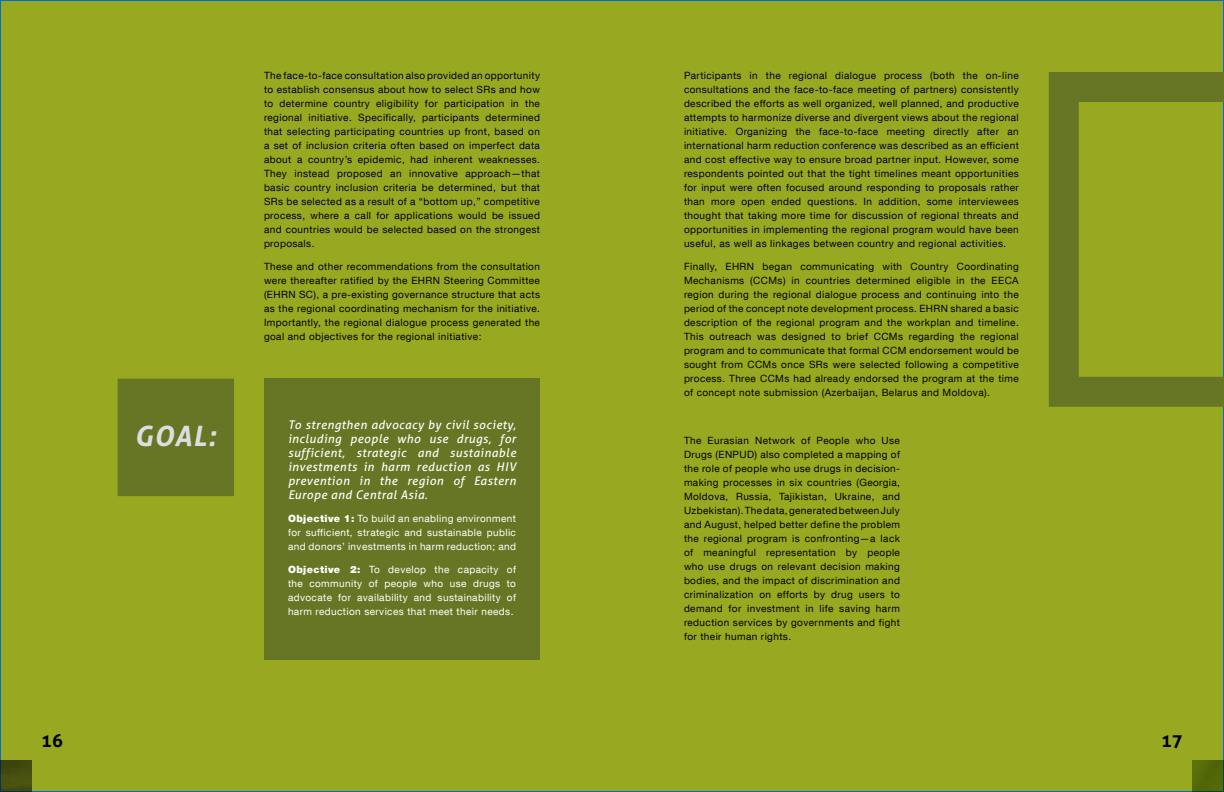
<style>
.page{position:relative;width:1224px;height:792px;background:#fff}
.page>*{position:absolute;margin:0;border:0;box-sizing:border-box;transform-origin:0 0}
.t1{font:italic 700 28px "Aller";color:#dcddde}
.t2{font:700 18px "Aller";color:#000}
.t3{font:italic 12px/14px "Aller";letter-spacing:.04em;color:#fff;text-align:justify}
.t4{font:10px/14px "Helvetica Neue LT Com";letter-spacing:.04em;color:#000;text-align:justify}
.t5{font:10px/14px "Helvetica Neue LT Com";letter-spacing:.04em;color:#fff;text-align:justify}
.s1{font-weight:900}
</style>
<div class="page">
<div style="left:0;top:1px;width:1223px;height:791px;background:#99a821"></div>
<img style="left:0;top:760px;width:31px;height:32px">
<img style="left:1192px;top:760px;width:32px;height:32px">
<svg style="left:1049px;top:72px;width:175px;height:335px"></svg>
<div style="left:264px;top:379px;width:276px;height:281px;background:#677624"></div>
<div style="left:118px;top:379px;width:116px;height:117px;background:#677624"></div>
<h1 class="t1" style="left:135px;top:418px;width:83px">GOAL:</h1>
<p class="t4" style="left:264px;top:68px;width:278px">The face-to-face consultation also provided an opportunity to establish consensus about how to select SRs and how to determine country eligibility for participation in the regional initiative. Specifically, participants determined that selecting participating countries up front, based on a set of inclusion criteria often based on imperfect data about a country’s epidemic, had inherent weaknesses.<br>They instead proposed an innovative approach—that basic country inclusion criteria be determined, but that SRs be selected as a result of a “bottom up,” competitive process, where a call for applications would be issued and countries would be selected based on the strongest proposals.</p>
<p class="t4" style="left:264px;top:259px;width:278px">These and other recommendations from the consultation were thereafter ratified by the EHRN Steering Committee (EHRN SC), a pre-existing governance structure that acts as the regional coordinating mechanism for the initiative.<br>Importantly, the regional dialogue process generated the goal and objectives for the regional initiative:</p>
<p class="t3" style="left:288px;top:417px;width:230px">To strengthen advocacy by civil society, including people who use drugs, for sufficient, strategic and sustainable investments in harm reduction as HIV prevention in the region of Eastern Europe and Central Asia.</p>
<p class="t5" style="left:288px;top:511px;width:230px"><span class="s1">Objective 1:</span> To build an enabling environment for sufficient, strategic and sustainable public and donors’ investments in harm reduction; and</p>
<p class="t5" style="left:288px;top:562px;width:230px"><span class="s1">Objective 2:</span> To develop the capacity of the community of people who use drugs to advocate for availability and sustainability of harm reduction services that meet their needs.</p>
<p class="t4" style="left:684px;top:68px;width:336px">Participants in the regional dialogue process (both the on-line consultations and the face-to-face meeting of partners) consistently described the efforts as well organized, well planned, and productive attempts to harmonize diverse and divergent views about the regional initiative. Organizing the face-to-face meeting directly after an international harm reduction conference was described as an efficient and cost effective way to ensure broad partner input. However, some respondents pointed out that the tight timelines meant opportunities for input were often focused around responding to proposals rather than more open ended questions. In addition, some interviewees thought that taking more time for discussion of regional threats and opportunities in implementing the regional program would have been useful, as well as linkages between country and regional activities.</p>
<p class="t4" style="left:684px;top:259px;width:336px">Finally, EHRN began communicating with Country Coordinating Mechanisms (CCMs) in countries determined eligible in the EECA region during the regional dialogue process and continuing into the period of the concept note development process. EHRN shared a basic description of the regional program and the workplan and timeline.<br>This outreach was designed to brief CCMs regarding the regional program and to communicate that formal CCM endorsement would be sought from CCMs once SRs were selected following a competitive process. Three CCMs had already endorsed the program at the time of concept note submission (Azerbaijan, Belarus and Moldova).</p>
<p class="t4" style="left:684px;top:433px;width:218px">The Eurasian Network of People who Use Drugs (ENPUD) also completed a mapping of the role of people who use drugs in decision&shy;making processes in six countries (Georgia, Moldova, Russia, Tajikistan, Ukraine, and Uzbekistan). The data, generated between July and August, helped better define the problem the regional program is confronting—a lack of meaningful representation by people who use drugs on relevant decision making bodies, and the impact of discrimination and criminalization on efforts by drug users to demand for investment in life saving harm reduction services by governments and fight for their human rights.</p>
<h2 class="t2" style="left:41px;top:729px;width:23px">16</h2>
<h2 class="t2" style="left:1161px;top:729px;width:23px">17</h2>
</div>
